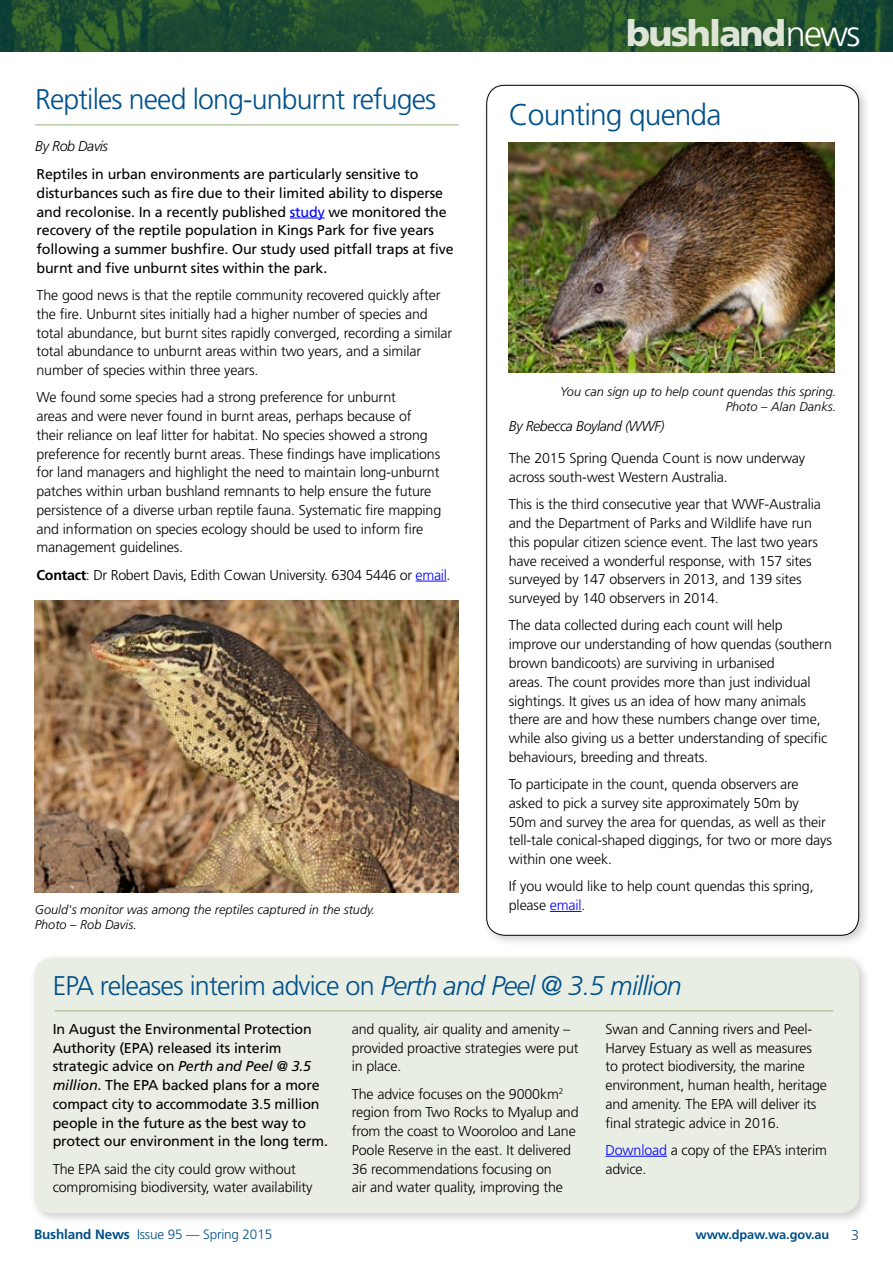
<style>
.page{position:relative;width:893px;height:1263px;background:#fff}
.page>*{position:absolute;margin:0;border:0;box-sizing:border-box;transform-origin:0 0}
.t1{font:900 36px "Frutiger";letter-spacing:-.05em;color:#dee5d6}
.t2{font:300 30px "Frutiger";letter-spacing:-.03em;color:#005089}
.t3{font:300 28.5px "Frutiger";letter-spacing:-.03em;color:#005089}
.t4{font:300 27px "Frutiger";letter-spacing:-.03em;color:#005089}
.t5{font:300 16.5px "Frutiger";color:#fff}
.t6{font:300 14.25px/18.8px "Frutiger";letter-spacing:-.01em;color:#000}
.t7{font:14.25px/18.8px "Frutiger";letter-spacing:-.01em;color:#000}
.t8{font:italic 300 14.25px "Frutiger";letter-spacing:-.03em;color:#000}
.t9{font:300 14.25px "Frutiger";color:#005089}
.t10{font:300 13.5px "Frutiger";letter-spacing:-.01em;color:#005089}
.t11{font:italic 300 12.75px/15px "Frutiger";color:#000}
.t12{font:700 12.75px "Frutiger";letter-spacing:-.01em;color:#005089}
.s1{color:#00f}
.s2{font-weight:700}
.s3{font-weight:300;color:#fff}
.s4{font-weight:900;font-size:22.5px;color:#dee5d6}
.s5{font-style:italic}
</style>
<div class="page">
<div style="left:29px;top:952px;width:841px;height:273px;background:#000;opacity:.2"></div>
<div style="left:34px;top:958px;width:825px;height:255px;background:#e9eee4;border-radius:18px"></div>
<svg style="left:0;top:0;width:893px;height:51px;background:#24522f"></svg>
<hr style="left:605px;top:1156px;width:62px;height:1px;background:#00f">
<hr style="left:54px;top:1010px;width:779px;height:1px;background:#b7cba7">
<hr style="left:35px;top:124px;width:424px;height:2px;background:#b7cba7">
<hr style="left:290px;top:218px;width:35px;height:1px;background:#00f">
<hr style="left:416px;top:581px;width:31px;height:1px;background:#00f">
<img style="left:34px;top:600px;width:425px;height:292px">
<div style="left:481px;top:79px;width:389px;height:868px;background:#000;opacity:.2"></div>
<div style="left:487px;top:85px;width:372px;height:850px;background:#fff;border-radius:18px"></div>
<hr style="left:550px;top:911px;width:32px;height:1px;background:#00f">
<img style="left:509px;top:143px;width:326px;height:230px">
<h3 class="t3" style="left:35px;top:83px;width:402px">Reptiles need long-unburnt refuges</h3>
<p class="t8" style="left:35px;top:138px;width:74px">By Rob Davis</p>
<p class="t7" style="left:37px;top:165px;width:419px">Reptiles in urban environments are particularly sensitive to disturbances such as fire due to their limited ability to disperse and recolonise. In a recently published <span class="s1">study</span> we monitored the recovery of the reptile population in Kings Park for five years following a summer bushfire. Our study used pitfall traps at five burnt and five unburnt sites within the park.</p>
<p class="t6" style="left:37px;top:286px;width:417px">The good news is that the reptile community recovered quickly after the fire. Unburnt sites initially had a higher number of species and total abundance, but burnt sites rapidly converged, recording a similar total abundance to unburnt areas within two years, and a similar number of species within three years.</p>
<p class="t6" style="left:37px;top:388px;width:406px">We found some species had a strong preference for unburnt<br>areas and were never found in burnt areas, perhaps because of their reliance on leaf litter for habitat. No species showed a strong preference for recently burnt areas. These findings have implications for land managers and highlight the need to maintain long-unburnt patches within urban bushland remnants to help ensure the future persistence of a diverse urban reptile fauna. Systematic fire mapping and information on species ecology should be used to inform fire management guidelines.</p>
<p class="t6" style="left:37px;top:566px;width:416px"><span class="s2">Contact</span>: Dr Robert Davis, Edith Cowan University. 6304 5446 or <span class="s1">email</span>.</p>
<p class="t11" style="left:35px;top:902px;width:342px">Gould's monitor was among the reptiles captured in the study.<br>Photo – Rob Davis.</p>
<h1 class="t1" style="left:626px;top:11px;width:236px">bushland<span class="s3">news</span></h1>
<p class="t5" style="left:678px;top:25px;width:183px"><span class="s4">Summer</span> 2009-2010</p>
<h2 class="t2" style="left:509px;top:98px;width:214px">Counting quenda</h2>
<p class="t11" style="left:560px;top:384px;width:277px;text-align:right">You can sign up to help count quendas this spring.<br>Photo – Alan Danks.</p>
<p class="t8" style="left:509px;top:418px;width:157px">By Rebecca Boyland (WWF)</p>
<p class="t6" style="left:509px;top:449px;width:298px">The 2015 Spring Quenda Count is now underway across south-west Western Australia.</p>
<p class="t6" style="left:509px;top:495px;width:314px">This is the third consecutive year that WWF-Australia and the Department of Parks and Wildlife have run this popular citizen science event. The last two years have received a wonderful response, with 157 sites surveyed by 147 observers in 2013, and 139 sites surveyed by 140 observers in 2014.</p>
<p class="t6" style="left:509px;top:616px;width:325px">The data collected during each count will help improve our understanding of how quendas (southern brown bandicoots) are surviving in urbanised<br>areas. The count provides more than just individual sightings. It gives us an idea of how many animals there are and how these numbers change over time, while also giving us a better understanding of specific behaviours, breeding and threats.</p>
<p class="t6" style="left:509px;top:775px;width:325px">To participate in the count, quenda observers are asked to pick a survey site approximately 50m by<br>50m and survey the area for quendas, as well as their tell-tale conical-shaped diggings, for two or more days within one week.</p>
<p class="t6" style="left:509px;top:877px;width:306px">If you would like to help count quendas this spring, please <span class="s1">email</span>.</p>
<h3 class="t4" style="left:53px;top:971px;width:631px">EPA releases interim advice on <span class="s5">Perth and Peel @ 3.5 million</span></h3>
<p class="t7" style="left:53px;top:1019px;width:277px">In August the Environmental Protection Authority (EPA) released its interim strategic advice on <span class="s5">Perth and Peel @ 3.5 million</span>. The EPA backed plans for a more compact city to accommodate 3.5 million people in the future as the best way to protect our environment in the long term.</p>
<p class="t6" style="left:53px;top:1159px;width:261px">The EPA said the city could grow without compromising biodiversity, water availability</p>
<p class="t6" style="left:605px;top:1020px;width:223px">Swan and Canning rivers and Peel-Harvey Estuary as well as measures to protect biodiversity, the marine environment, human health, heritage and amenity. The EPA will deliver its final strategic advice in 2016.</p>
<p class="t6" style="left:605px;top:1141px;width:223px"><span class="s1">Download</span> a copy of the EPA’s interim advice.</p>
<p class="t6" style="left:352px;top:1020px;width:228px">and quality, air quality and amenity – provided proactive strategies were put in place.</p>
<p class="t6" style="left:352px;top:1084px;width:228px">The advice focuses on the 9000km<sup>2 </sup>region from Two Rocks to Myalup and from the coast to Wooroloo and Lane Poole Reserve in the east. It delivered 36 recommendations focusing on<br>air and water quality, improving the</p>
<p class="t10" style="left:34px;top:1227px;width:240px"><span class="s2">Bushland News</span> Issue 95 — Spring 2015</p>
<p class="t12" style="left:695px;top:1226px;width:135px">www.dpaw.wa.gov.au</p>
<p class="t9" style="left:851px;top:1227px;width:9px">3</p>
</div>
